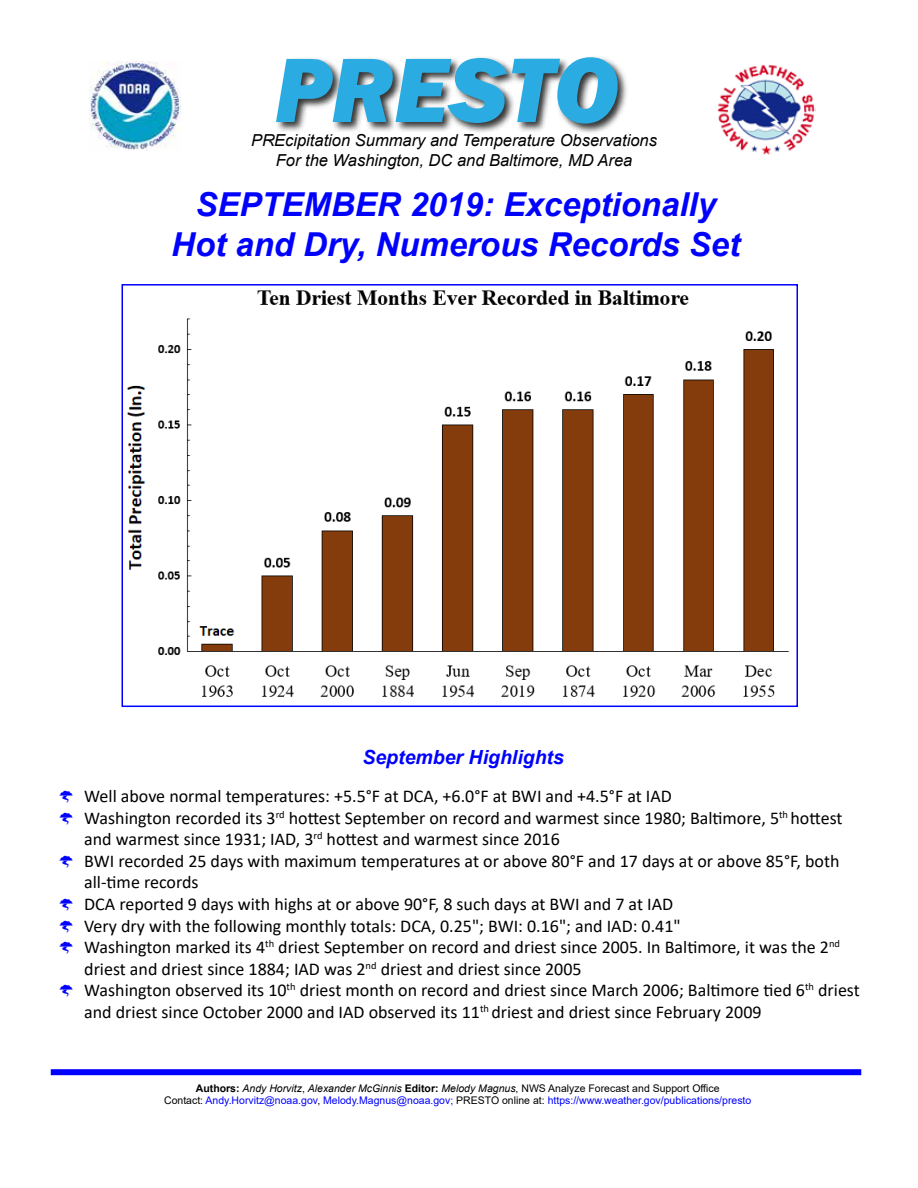
<style>
.page{position:relative;width:918px;height:1188px;background:#fff}
.page>*{position:absolute;margin:0;border:0;box-sizing:border-box;transform-origin:0 0}
.t1{font:italic 800 94.65px "Franklin Gothic";color:#2aace2}
.t2{font:italic 700 33px/39.6px "Arial";color:#00f;text-align:center}
.t3{font:italic 700 19.5px "Arial";color:#00f}
.t4{font:18px/21.6px "Calibri";color:#000}
.t5{font:italic 16.5px/19.8px "Arial";color:#000;text-align:center}
.t6{font:10.5px/12.6px "Arial";color:#00f;text-align:center}
.s1{font-weight:700;color:#000}
.s2{font-style:italic;color:#000}
.s3{color:#000}
</style>
<div class="page">
<div style="left:51px;top:1069px;width:810px;height:6px;background:#00f"></div>
<img style="left:90px;top:61px;width:91px;height:90px">
<img style="left:718px;top:64px;width:97px;height:91px">
<img style="left:277px;top:56px;width:350px;height:77px">
<img style="left:127px;top:290px;width:663px;height:407px">
<div style="left:122px;top:284px;width:676px;height:423px;border:2px solid #00f"></div>
<h1 class="t1" style="left:274px;top:28px;width:346px">PRESTO</h1>
<p class="t5" style="left:251px;top:130px;width:407px">PREcipitation Summary and Temperature Observations<br>For the Washington, DC and Baltimore, MD Area</p>
<h2 class="t2" style="left:171px;top:186px;width:571px">SEPTEMBER 2019: Exceptionally<br>Hot and Dry, Numerous Records Set</h2>
<p class="t3" style="left:362px;top:744px;width:203px">September Highlights</p>
<p class="t4" style="left:84px;top:785px;width:777px">Well above normal temperatures: +5.5°F at DCA, +6.0°F at BWI and +4.5°F at IAD<br>Washington recorded its 3<sup>rd</sup> hottest September on record and warmest since 1980; Baltimore, 5<sup>th</sup> hottest and warmest since 1931; IAD, 3<sup>rd</sup> hottest and warmest since 2016<br>BWI recorded 25 days with maximum temperatures at or above 80°F and 17 days at or above 85°F, both all-time records<br>DCA reported 9 days with highs at or above 90°F, 8 such days at BWI and 7 at IAD<br>Very dry with the following monthly totals: DCA, 0.25"; BWI: 0.16"; and IAD: 0.41"<br>Washington marked its 4<sup>th</sup> driest September on record and driest since 2005. In Baltimore, it was the 2<sup>nd </sup>driest and driest since 1884; IAD was 2<sup>nd</sup> driest and driest since 2005<br>Washington observed its 10<sup>th</sup> driest month on record and driest since March 2006; Baltimore tied 6<sup>th</sup> driest and driest since October 2000 and IAD observed its 11<sup>th</sup> driest and driest since February 2009</p>
<p class="t6" style="left:164px;top:1082px;width:589px"><span class="s1">Authors:</span> <span class="s2">Andy Horvitz</span><span class="s3">,</span> <span class="s2">Alexander McGinnis</span> <span class="s1">Editor:</span> <span class="s2">Melody Magnus</span><span class="s3">, NWS Analyze Forecast and Support Office<br>Contact:</span> Andy.Horvitz@noaa.gov<span class="s3">,</span> Melody.Magnus@noaa.gov; <span class="s3">PRESTO online at:</span> https://www.weather.gov/publications/presto</p>
</div>
